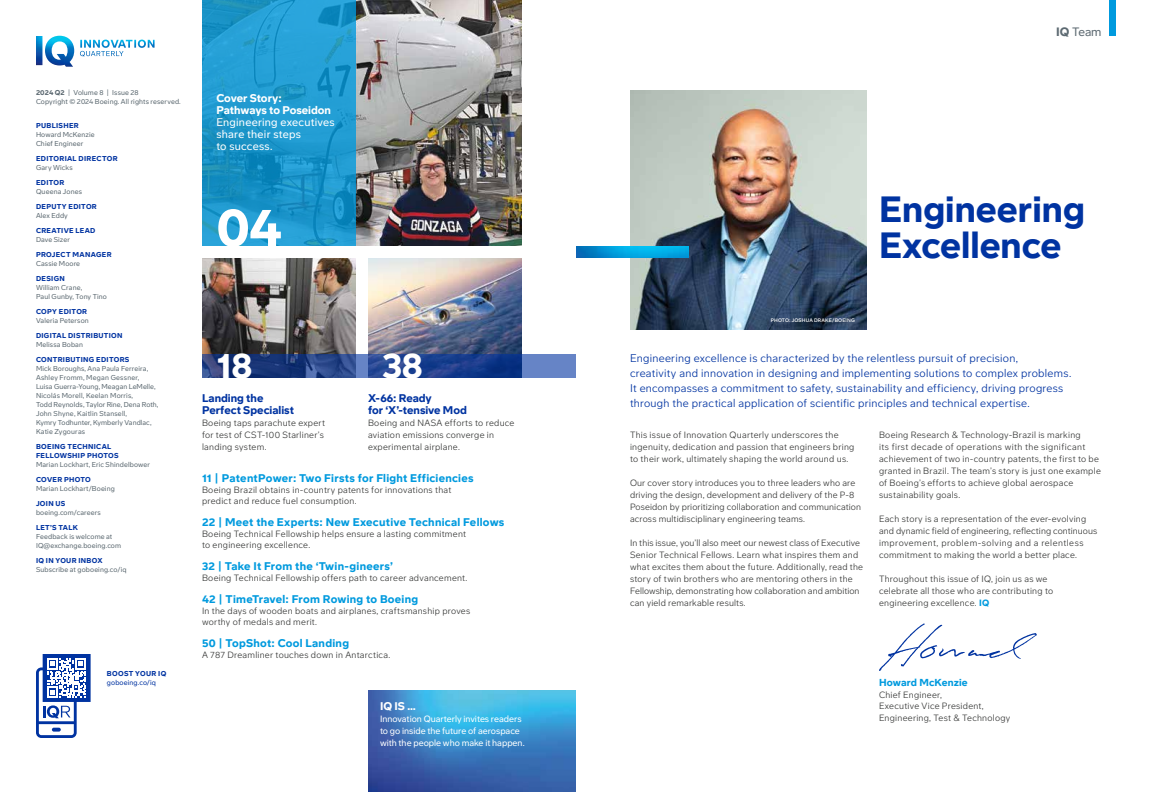
<style>
.page{position:relative;width:1152px;height:792px;background:#fff}
.page>*{position:absolute;margin:0;border:0;box-sizing:border-box;transform-origin:0 0}
.t1{font:900 53px "Boeing Meso";color:#fff}
.t2{font:900 36px/36px "Boeing Meso";color:#0033a1}
.t3{font:900 35.2px "Boeing Meso";color:#fff}
.t4{font:12px "Boeing Meso";color:#5c6971}
.t5{font:300 11px/15px "Boeing Meso";letter-spacing:.025em;color:#0033a1}
.t6{font:900 11px "Boeing Meso";letter-spacing:.025em;color:#009ade}
.t7{font:900 11px/12px "Boeing Meso";color:#0033a1}
.t8{font:11px/12px "Boeing Meso";letter-spacing:.02em;color:#fff}
.t9{font:900 11px/12px "Boeing Meso";letter-spacing:-.005em;color:#fff}
.t10{font:900 10px "Boeing Meso";letter-spacing:.01em;color:#009ade}
.t11{font:300 9px/12px "Boeing Meso";letter-spacing:.025em;color:#393a39}
.t12{font:9px/12px "Boeing Meso";letter-spacing:-.005em;color:#fff}
.t13{font:7px/9px "Boeing Meso";letter-spacing:.015em;color:#5c6971}
.t14{font:900 7px/9px "Boeing Meso";letter-spacing:.045em;color:#0033a1}
.t15{font:7px "Boeing Meso";letter-spacing:.015em;color:#0033a1}
.t16{font:500 5px "Boeing Meso";letter-spacing:.035em;color:#fff}
.s1{font-weight:900}
.s2{font-weight:900;color:#009ade}
</style>
<div class="page">
<img style="left:356px;top:0;width:166px;height:246px">
<svg style="left:202px;top:0;width:154px;height:246px;background:#1e98cd"></svg>
<img style="left:368px;top:258px;width:154px;height:96px">
<img style="left:202px;top:258px;width:154px;height:96px">
<svg style="left:202px;top:354px;width:374px;height:24px;background:#2a4a91"></svg>
<img style="left:368px;top:690px;width:208px;height:102px">
<img style="left:630px;top:90px;width:237px;height:240px">
<img style="left:36px;top:36px;width:119px;height:31px">
<svg style="left:36px;top:654px;width:55px;height:84px"></svg>
<div style="left:1110px;top:0;width:6px;height:36px;background:#009ade"></div>
<img style="left:576px;top:246px;width:113px;height:12px">
<svg style="left:879px;top:624px;width:158px;height:47px"></svg>
<p class="t13" style="left:36px;top:88px;width:146px"><span class="s1">2024 Q2</span> | Volume 8 | Issue 28<br>Copyright © 2024 Boeing. All rights reserved.</p>
<p class="t14" style="left:36px;top:121px;width:44px">PUBLISHER</p>
<p class="t13" style="left:36px;top:130px;width:60px">Howard McKenzie<br>Chief Engineer</p>
<p class="t14" style="left:36px;top:154px;width:83px">EDITORIAL DIRECTOR</p>
<p class="t13" style="left:36px;top:163px;width:38px">Gary Wicks</p>
<p class="t14" style="left:36px;top:178px;width:30px">EDITOR</p>
<p class="t13" style="left:36px;top:187px;width:48px">Queena Jones</p>
<p class="t14" style="left:36px;top:202px;width:62px">DEPUTY EDITOR</p>
<p class="t13" style="left:36px;top:211px;width:33px">Alex Eddy</p>
<p class="t14" style="left:36px;top:226px;width:61px">CREATIVE LEAD</p>
<p class="t13" style="left:36px;top:235px;width:35px">Dave Sizer</p>
<p class="t14" style="left:36px;top:250px;width:77px">PROJECT MANAGER</p>
<p class="t13" style="left:36px;top:259px;width:46px">Cassie Moore</p>
<p class="t14" style="left:36px;top:274px;width:30px">DESIGN</p>
<p class="t13" style="left:36px;top:283px;width:72px">William Crane,<br>Paul Gunby, Tony Tino</p>
<p class="t14" style="left:36px;top:307px;width:53px">COPY EDITOR</p>
<p class="t13" style="left:36px;top:316px;width:54px">Valeria Peterson</p>
<p class="t14" style="left:36px;top:331px;width:88px">DIGITAL DISTRIBUTION</p>
<p class="t13" style="left:36px;top:340px;width:49px">Melissa Boban</p>
<p class="t14" style="left:36px;top:355px;width:95px">CONTRIBUTING EDITORS</p>
<p class="t13" style="left:36px;top:364px;width:124px">Mick Boroughs, Ana Paula Ferreira,<br>Ashley Fromm, Megan Gessner,<br>Luisa Guerra-Young, Meagan LeMelle,<br>Nicolás Morell, Keelan Morris,<br>Todd Reynolds, Taylor Rine, Dena Roth,<br>John Shyne, Kaitlin Stansell,<br>Kymry Todhunter, Kymberly Vandlac,<br>Katie Zygouras</p>
<p class="t14" style="left:36px;top:442px;width:84px">BOEING TECHNICAL<br>FELLOWSHIP PHOTOS</p>
<p class="t13" style="left:36px;top:460px;width:115px">Marian Lockhart, Eric Shindelbower</p>
<p class="t14" style="left:36px;top:475px;width:56px">COVER PHOTO</p>
<p class="t13" style="left:36px;top:484px;width:80px">Marian Lockhart/Boeing</p>
<p class="t14" style="left:36px;top:499px;width:31px">JOIN US</p>
<p class="t13" style="left:36px;top:508px;width:66px">boeing.com/careers</p>
<p class="t14" style="left:36px;top:523px;width:43px">LET’S TALK</p>
<p class="t13" style="left:36px;top:532px;width:87px">Feedback is welcome at<br>IQ@exchange.boeing.com</p>
<p class="t14" style="left:36px;top:556px;width:68px">IQ IN YOUR INBOX</p>
<p class="t13" style="left:36px;top:565px;width:92px">Subscribe at goboeing.co/iq</p>
<p class="t14" style="left:107px;top:669px;width:61px">BOOST YOUR IQ</p>
<p class="t15" style="left:107px;top:678px;width:50px">goboeing.co/iq</p>
<p class="t9" style="left:216px;top:92px;width:116px">Cover Story:<br>Pathways to Poseidon</p>
<p class="t8" style="left:216px;top:116px;width:120px">Engineering executives share their steps<br>to success.</p>
<h1 class="t1" style="left:216px;top:195px;width:67px">04</h1>
<h3 class="t4" style="left:1056px;top:24px;width:47px"><span class="s1">IQ</span> Team</h3>
<p class="t16" style="left:771px;top:317px;width:86px">PHOTO: JOSHUA DRAKE/BOEING</p>
<h2 class="t2" style="left:879px;top:191px;width:208px">Engineering<br>Excellence</h2>
<h3 class="t3" style="left:216px;top:344px;width:38px">18</h3>
<h3 class="t3" style="left:382px;top:344px;width:42px">38</h3>
<p class="t5" style="left:630px;top:351px;width:443px">Engineering excellence is characterized by the relentless pursuit of precision,<br>creativity and innovation in designing and implementing solutions to complex problems.<br>It encompasses a commitment to safety, sustainability and efficiency, driving progress through the practical application of scientific principles and technical expertise.</p>
<p class="t7" style="left:368px;top:392px;width:100px">X-66: Ready<br>for ‘X’-tensive Mod</p>
<p class="t11" style="left:368px;top:417px;width:148px">Boeing and NASA efforts to reduce aviation emissions converge in experimental airplane.</p>
<p class="t7" style="left:202px;top:392px;width:94px">Landing the<br>Perfect Specialist</p>
<p class="t11" style="left:202px;top:417px;width:125px">Boeing taps parachute expert for test of CST-100 Starliner’s landing system.</p>
<p class="t11" style="left:879px;top:429px;width:223px">Boeing Research &amp; Technology-Brazil is marking<br>its first decade of operations with the significant achievement of two in-country patents, the first to be granted in Brazil. The team’s story is just one example of Boeing’s efforts to achieve global aerospace sustainability goals.</p>
<p class="t11" style="left:879px;top:513px;width:220px">Each story is a representation of the ever-evolving and dynamic field of engineering, reflecting continuous improvement, problem-solving and a relentless commitment to making the world a better place.</p>
<p class="t11" style="left:879px;top:573px;width:176px">Throughout this issue of IQ, join us as we celebrate all those who are contributing to engineering excellence. <span class="s2">IQ</span></p>
<p class="t11" style="left:630px;top:429px;width:226px">This issue of Innovation Quarterly underscores the ingenuity, dedication and passion that engineers bring to their work, ultimately shaping the world around us.</p>
<p class="t11" style="left:630px;top:477px;width:233px">Our cover story introduces you to three leaders who are driving the design, development and delivery of the P-8<br>Poseidon by prioritizing collaboration and communication across multidisciplinary engineering teams.</p>
<p class="t11" style="left:630px;top:537px;width:235px">In this issue, you’ll also meet our newest class of Executive Senior Technical Fellows. Learn what inspires them and what excites them about the future. Additionally, read the story of twin brothers who are mentoring others in the Fellowship, demonstrating how collaboration and ambition can yield remarkable results.</p>
<p class="t6" style="left:202px;top:472px;width:273px">11 | PatentPower: Two Firsts for Flight Efficiencies</p>
<p class="t11" style="left:202px;top:485px;width:251px;line-height:11px">Boeing Brazil obtains in-country patents for innovations that predict and reduce fuel consumption.</p>
<p class="t6" style="left:202px;top:516px;width:304px">22 | Meet the Experts: New Executive Technical Fellows</p>
<p class="t11" style="left:202px;top:529px;width:266px;line-height:11px">Boeing Technical Fellowship helps ensure a lasting commitment to engineering excellence.</p>
<p class="t6" style="left:202px;top:560px;width:193px">32 | Take It From the ‘Twin-gineers’</p>
<p class="t11" style="left:202px;top:572px;width:267px">Boeing Technical Fellowship offers path to career advancement.</p>
<p class="t6" style="left:202px;top:593px;width:218px">42 | TimeTravel: From Rowing to Boeing</p>
<p class="t11" style="left:202px;top:606px;width:270px;line-height:11px">In the days of wooden boats and airplanes, craftsmanship proves worthy of medals and merit.</p>
<p class="t6" style="left:202px;top:637px;width:149px">50 | TopShot: Cool Landing</p>
<p class="t11" style="left:202px;top:649px;width:190px">A 787 Dreamliner touches down in Antarctica.</p>
<p class="t9" style="left:380px;top:700px;width:37px">IQ IS …</p>
<p class="t12" style="left:380px;top:713px;width:146px">Innovation Quarterly invites readers to go inside the future of aerospace with the people who make it happen.</p>
<p class="t10" style="left:879px;top:676px;width:90px">Howard McKenzie</p>
<p class="t11" style="left:879px;top:688px;width:133px">Chief Engineer,<br>Executive Vice President,<br>Engineering, Test &amp; Technology</p>
</div>
